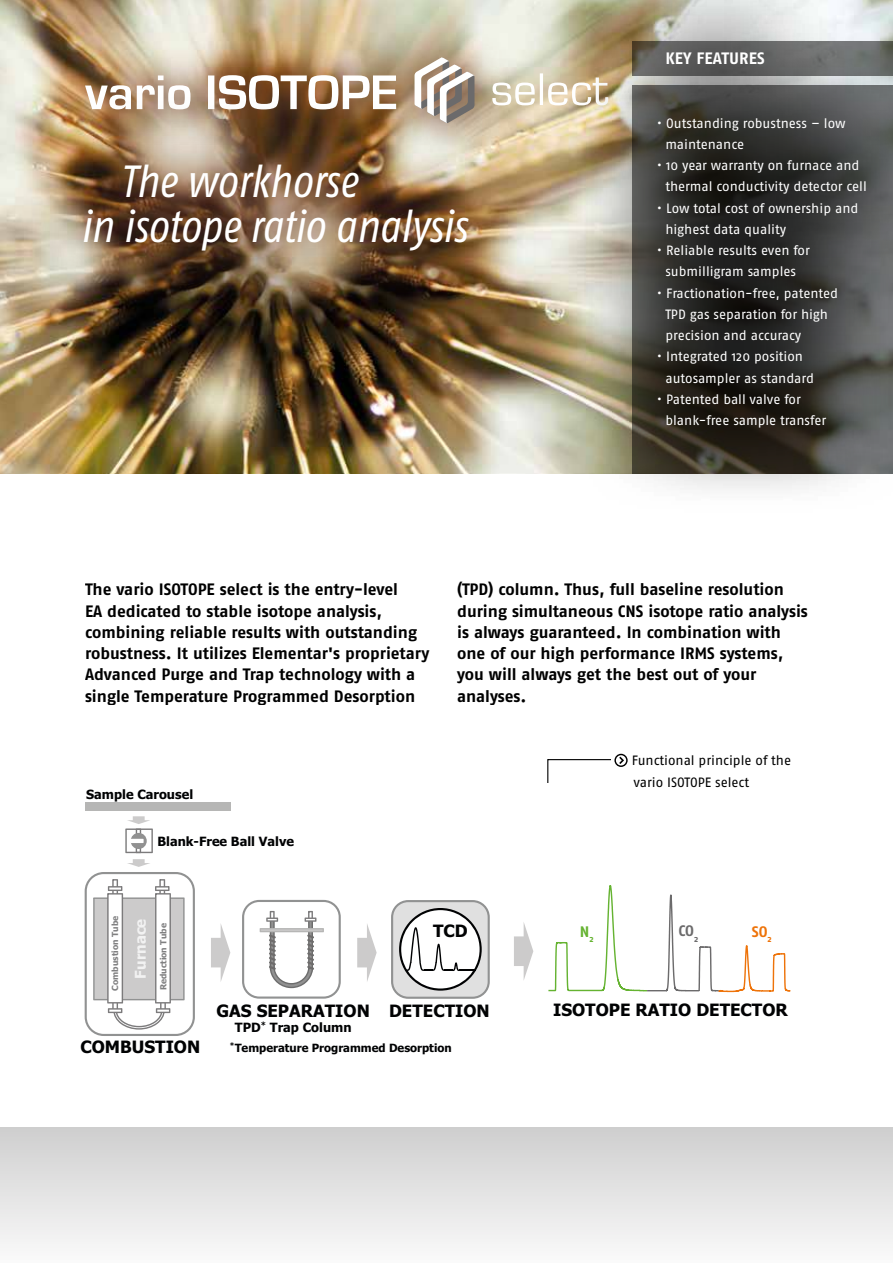
<style>
.page{position:relative;width:893px;height:1263px;background:#fff}
.page>*{position:absolute;margin:0;border:0;box-sizing:border-box;transform-origin:0 0}
.t1{font:italic condensed 45px/45px "Fago Pro";color:#fff}
.t2{font:700 17.1px "Tahoma";color:#010203}
.t3{font:700 16.5px/21.3px "Fago Pro";color:#000}
.t4{font:700 16.5px "Fago Pro";letter-spacing:.01em;color:#fff}
.t5{font:700 15.15px "Fago Pro";color:#6c6b6c}
.t6{font:700 15.15px "Fago Pro";color:#ee7309}
.t7{font:700 15.15px "Fago Pro";color:#65b331}
.t8{font:700 14.85px "Tahoma";color:#f2f2f2}
.t9{font:13.5px/21.3px "Fago Pro";letter-spacing:-.005em;color:#fff}
.t10{font:13.5px/21.3px "Fago Pro";color:#000}
.t11{font:700 12.75px "Tahoma";color:#010203}
.t12{font:700 11.4px "Tahoma";color:#010203}
.t13{font:700 8.55px "Tahoma";color:#808081}
</style>
<div class="page">
<img style="left:0;top:0;width:574px;height:473px">
<div style="left:0;top:1127px;width:893px;height:136px;background:linear-gradient(to bottom,#cecece,#fafafa)"></div>
<div style="left:49px;top:20px;width:465px;height:140px;background:#72412f;opacity:.75"></div>
<svg style="left:415px;top:57px;width:59px;height:36px"></svg>
<svg style="left:85px;top:75px;width:311px;height:18px"></svg>
<svg style="left:492px;top:73px;width:82px;height:32px"></svg>
<div style="left:85px;top:802px;width:145px;height:9px;background:#b6b6b5"></div>
<svg style="left:242px;top:900px;width:99px;height:99px"></svg>
<svg style="left:391px;top:900px;width:99px;height:99px"></svg>
<svg style="left:357px;top:924px;width:20px;height:57px"></svg>
<svg style="left:211px;top:924px;width:19px;height:58px"></svg>
<svg style="left:125px;top:816px;width:28px;height:37px"></svg>
<svg style="left:85px;top:859px;width:110px;height:177px"></svg>
<div style="left:13px;top:93px;width:527px;height:228px;background:#72412f;opacity:.75"></div>
<div style="left:574px;top:0;width:319px;height:514px;background:#000;opacity:.75"></div>
<svg style="left:514px;top:754px;width:276px;height:238px"></svg>
<h1 class="t1" style="left:81px;top:159px;width:388px;text-indent:39px">The workhorse<br>in isotope ratio analysis</h1>
<p class="t4" style="left:665px;top:48px;width:101px">KEY FEATURES</p>
<p class="t9" style="left:665px;top:112px;width:182px;text-indent:-9px">• Outstanding robustness – low maintenance</p>
<p class="t9" style="left:665px;top:155px;width:203px;text-indent:-9px">• 10 year warranty on furnace and thermal conductivity detector cell</p>
<p class="t9" style="left:665px;top:197px;width:195px;text-indent:-9px">• Low total cost of ownership and highest data quality</p>
<p class="t9" style="left:657px;top:240px;width:155px;text-align:center">• Reliable results even for submilligram samples</p>
<p class="t9" style="left:665px;top:282px;width:174px;text-indent:-9px">• Fractionation-free, patented<br>TPD gas separation for high precision and accuracy</p>
<p class="t9" style="left:665px;top:346px;width:150px;text-indent:-9px">• Integrated 120 position autosampler as standard</p>
<p class="t9" style="left:665px;top:389px;width:162px;text-indent:-9px">• Patented ball valve for blank-free sample transfer</p>
<p class="t3" style="left:85px;top:579px;width:346px">The vario ISOTOPE select is the entry-level<br>EA dedicated to stable isotope analysis, combining reliable results with outstanding robustness. It utilizes Elementar's proprietary Advanced Purge and Trap technology with a single Temperature Programmed Desorption</p>
<p class="t3" style="left:457px;top:579px;width:352px">(TPD) column. Thus, full baseline resolution during simultaneous CNS isotope ratio analysis is always guaranteed. In combination with one of our high performance IRMS systems, you will always get the best out of your analyses.</p>
<p class="t11" style="left:86px;top:786px;width:108px">Sample Carousel</p>
<p class="t11" style="left:157px;top:832px;width:138px">Blank-Free Ball Valve</p>
<p class="t13" style="left:109px;top:991px;width:76px;rotate:-90deg">Combustion Tube</p>
<p class="t13" style="left:157px;top:990px;width:68px;rotate:-90deg">Reduction Tube</p>
<p class="t8" style="left:130px;top:978px;width:61px;rotate:-90deg">Furnace</p>
<p class="t2" style="left:433px;top:919px;width:36px">TCD</p>
<p class="t2" style="left:217px;top:998px;width:155px">GAS SEPARATION</p>
<p class="t11" style="left:235px;top:1019px;width:118px">TPD<sup>*</sup> Trap Column</p>
<p class="t2" style="left:389px;top:999px;width:102px">DETECTION</p>
<p class="t2" style="left:80px;top:1034px;width:121px">COMBUSTION</p>
<p class="t12" style="left:230px;top:1040px;width:223px"><sup>*</sup>Temperature Programmed Desorption</p>
<p class="t10" style="left:632px;top:750px;width:161px">Functional principle of the vario ISOTOPE select</p>
<p class="t7" style="left:580px;top:922px;width:15px">N<sub>2</sub></p>
<p class="t5" style="left:678px;top:922px;width:21px">CO<sub>2</sub></p>
<p class="t6" style="left:752px;top:922px;width:22px">SO<sub>2</sub></p>
<p class="t2" style="left:553px;top:998px;width:236px">ISOTOPE RATIO DETECTOR</p>
</div>
